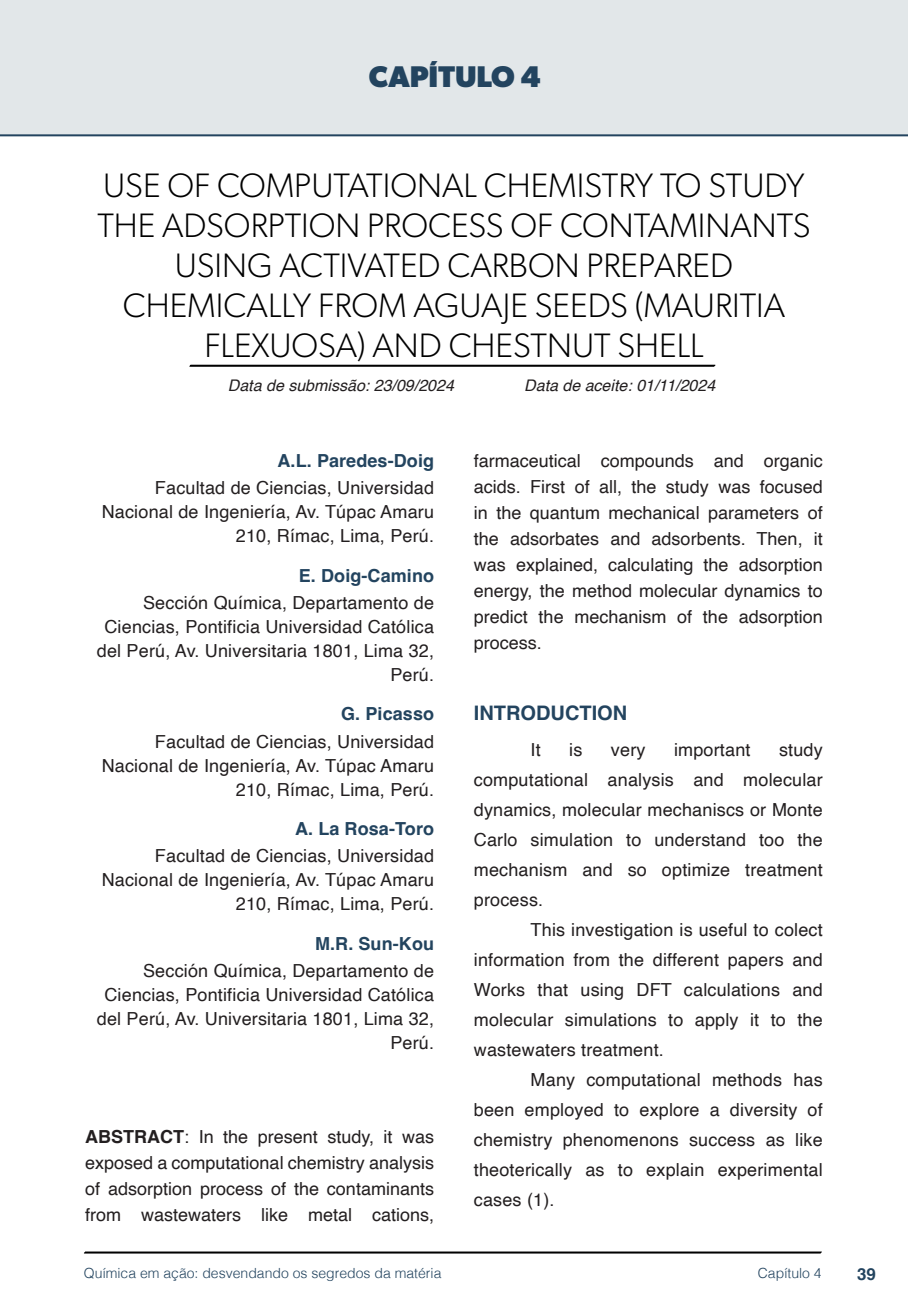
<style>
.page{position:relative;width:908px;height:1304px;background:#fff}
.page>*{position:absolute;margin:0;border:0;box-sizing:border-box;transform-origin:0 0}
.nome_artigos{font:300 34px/40px "Gibson";color:#000;text-align:center}
.capítulos{font:700 30px "Gibson";color:#23445f}
.TITULOS{font:700 20px "Helvetica";color:#23445f}
.info_autores{font:18px/24px "Helvetica";letter-spacing:.01em;color:#231f20;text-align:right}
.txt{font:18px/30px "Helvetica";letter-spacing:.01em;color:#231f20;text-align:justify}
.Resumos_e_PC_TXT{font:18px/26px "Helvetica";color:#231f20;text-align:justify}
.nome_autores{font:700 18px "Helvetica";letter-spacing:.005em;color:#23445f}
.t1{font:700 16.8px "Helvetica";color:#23445f}
.data{font:italic 16px "Helvetica";color:#231f20}
.t2{font:300 14px "Helvetica";color:#23445f}
.s1{font-weight:700}
</style>
<div class="page">
<svg style="left:84px;top:1251px;width:737px;height:3px;background:#515151"></svg>
<div style="left:0;top:0;width:907px;height:136px;background:#e2e7e9"></div>
<div style="left:44px;top:72px;width:68px;height:61px;background:#e2e7e9"></div>
<svg style="left:189px;top:364px;width:526px;height:3px;background:#4f4f4f"></svg>
<p class="capítulos" style="left:369px;top:58px;width:173px">CAPÍTULO 4</p>
<p class="nome_artigos" style="left:97px;top:165px;width:714px">USE OF COMPUTATIONAL CHEMISTRY TO STUDY THE ADSORPTION PROCESS OF CONTAMINANTS USING ACTIVATED CARBON PREPARED CHEMICALLY FROM AGUAJE SEEDS (MAURITIA FLEXUOSA) AND CHESTNUT SHELL</p>
<p class="data" style="left:228px;top:373px;width:227px">Data de submissão: 23/09/2024</p>
<p class="data" style="left:524px;top:373px;width:192px">Data de aceite: 01/11/2024</p>
<p class="nome_autores" style="left:277px;top:450px;width:158px">A.L. Paredes-Doig</p>
<p class="info_autores" style="left:102px;top:477px;width:334px">Facultad de Ciencias, Universidad<br>Nacional de Ingeniería, Av. Túpac Amaru<br>210, Rímac, Lima, Perú.</p>
<p class="nome_autores" style="left:299px;top:564px;width:137px">E. Doig-Camino</p>
<p class="info_autores" style="left:97px;top:591px;width:338px">Sección Química, Departamento de<br>Ciencias, Pontificia Universidad Católica del Perú, Av. Universitaria 1801, Lima 32,<br>Perú.</p>
<p class="nome_autores" style="left:341px;top:703px;width:94px">G. Picasso</p>
<p class="info_autores" style="left:102px;top:730px;width:334px">Facultad de Ciencias, Universidad<br>Nacional de Ingeniería, Av. Túpac Amaru<br>210, Rímac, Lima, Perú.</p>
<p class="nome_autores" style="left:295px;top:818px;width:140px">A. La Rosa-Toro</p>
<p class="info_autores" style="left:102px;top:845px;width:334px">Facultad de Ciencias, Universidad<br>Nacional de Ingeniería, Av. Túpac Amaru<br>210, Rímac, Lima, Perú.</p>
<p class="nome_autores" style="left:315px;top:932px;width:120px">M.R. Sun-Kou</p>
<p class="info_autores" style="left:97px;top:959px;width:338px">Sección Química, Departamento de<br>Ciencias, Pontificia Universidad Católica del Perú, Av. Universitaria 1801, Lima 32,<br>Perú.</p>
<p class="Resumos_e_PC_TXT" style="left:85px;top:1124px;width:350px"><span class="s1">ABSTRACT</span>: In the present study, it was exposed a computational chemistry analysis of adsorption process of the contaminants from wastewaters like metal cations,</p>
<p class="Resumos_e_PC_TXT" style="left:473px;top:448px;width:350px">farmaceutical compounds and organic acids. First of all, the study was focused in the quantum mechanical parameters of the adsorbates and adsorbents. Then, it was explained, calculating the adsorption energy, the method molecular dynamics to predict the mechanism of the adsorption process.</p>
<p class="TITULOS" style="left:473px;top:701px;width:155px">INTRODUCTION</p>
<p class="txt" style="left:530px;top:735px;width:12px">It</p>
<p class="txt" style="left:569px;top:735px;width:15px">is</p>
<p class="txt" style="left:610px;top:735px;width:36px">very</p>
<p class="txt" style="left:673px;top:735px;width:78px">important</p>
<p class="txt" style="left:473px;top:735px;width:350px;text-indent:305px">study computational analysis and molecular dynamics, molecular mechaniscs or Monte Carlo simulation to understand too the mechanism and so optimize treatment process.</p>
<p class="txt" style="left:473px;top:915px;width:350px;text-indent:57px">This investigation is useful to colect information from the different papers and Works that using DFT calculations and molecular simulations to apply it to the wastewaters treatment.</p>
<p class="txt" style="left:473px;top:1065px;width:350px;text-indent:57px">Many computational methods has been employed to explore a diversity of chemistry phenomenons success as like theoterically as to explain experimental cases (1).</p>
<p class="t2" style="left:84px;top:1261px;width:359px">Química em ação: desvendando os segredos da matéria</p>
<p class="t2" style="left:757px;top:1261px;width:65px">Capítulo 4</p>
<p class="t1" style="left:856px;top:1264px;width:20px">39</p>
</div>
